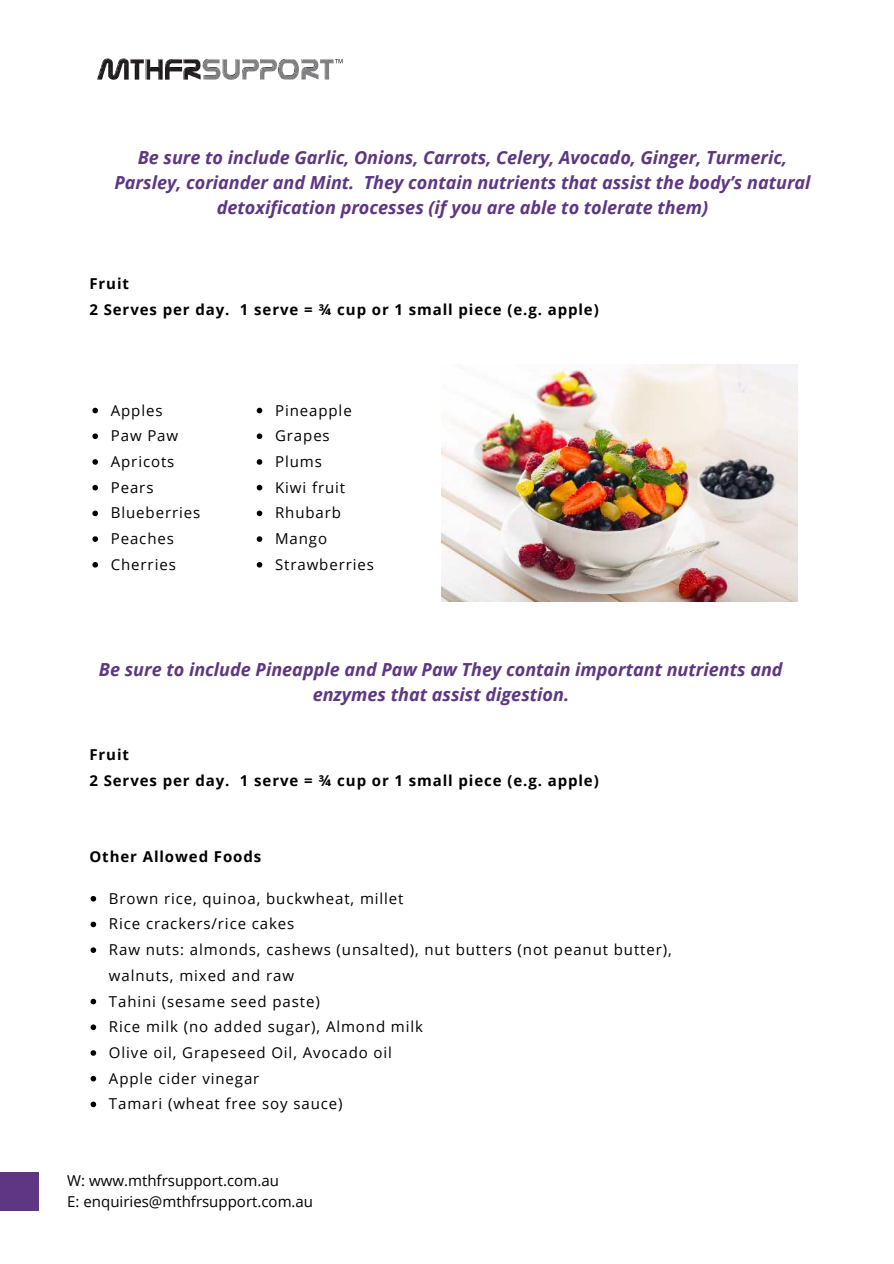
<style>
.page{position:relative;width:894px;height:1264px;background:#fff}
.page>*{position:absolute;margin:0;border:0;box-sizing:border-box;transform-origin:0 0}
.t1{font:italic 700 18px/24.8px "Open Sans";color:#5d3782;text-align:center}
.t2{font:15px/25.7px "Open Sans";letter-spacing:.06em;color:#000}
.t3{font:700 15px/25.7px "Open Sans";letter-spacing:.06em;color:#000}
.t4{font:15px/20.2px "Open Sans";color:#000}
</style>
<div class="page">
<div style="left:0;top:1172px;width:38px;height:38px;background:#5d3782"></div>
<svg style="left:90px;top:895px;width:6px;height:6px"></svg>
<svg style="left:90px;top:921px;width:6px;height:6px"></svg>
<svg style="left:90px;top:947px;width:6px;height:5px"></svg>
<svg style="left:90px;top:998px;width:6px;height:6px"></svg>
<svg style="left:90px;top:1024px;width:6px;height:6px"></svg>
<svg style="left:90px;top:1050px;width:6px;height:5px"></svg>
<svg style="left:90px;top:1075px;width:6px;height:6px"></svg>
<svg style="left:90px;top:1101px;width:6px;height:6px"></svg>
<svg style="left:257px;top:408px;width:5px;height:5px"></svg>
<svg style="left:257px;top:433px;width:5px;height:6px"></svg>
<svg style="left:257px;top:459px;width:5px;height:6px"></svg>
<svg style="left:257px;top:485px;width:5px;height:5px"></svg>
<svg style="left:257px;top:510px;width:5px;height:6px"></svg>
<svg style="left:257px;top:536px;width:5px;height:6px"></svg>
<svg style="left:257px;top:562px;width:5px;height:5px"></svg>
<svg style="left:92px;top:408px;width:6px;height:5px"></svg>
<svg style="left:92px;top:433px;width:6px;height:6px"></svg>
<svg style="left:92px;top:459px;width:6px;height:6px"></svg>
<svg style="left:92px;top:485px;width:6px;height:5px"></svg>
<svg style="left:92px;top:510px;width:6px;height:6px"></svg>
<svg style="left:92px;top:536px;width:6px;height:6px"></svg>
<svg style="left:92px;top:562px;width:6px;height:5px"></svg>
<img style="left:441px;top:365px;width:355px;height:236px">
<img style="left:97px;top:58px;width:246px;height:22px">
<p class="t1" style="left:114px;top:145px;width:697px">Be sure to include Garlic, Onions, Carrots, Celery, Avocado, Ginger, Turmeric,<br>Parsley, coriander and Mint. They contain nutrients that assist the body’s natural detoxification processes (if you are able to tolerate them)</p>
<p class="t3" style="left:89px;top:270px;width:510px">Fruit<br>2 Serves per day. 1 serve = ¾ cup or 1 small piece (e.g. apple)</p>
<p class="t2" style="left:111px;top:397px;width:91px">Apples<br>Paw Paw<br>Apricots<br>Pears<br>Blueberries<br>Peaches<br>Cherries</p>
<p class="t2" style="left:275px;top:397px;width:100px">Pineapple<br>Grapes<br>Plums<br>Kiwi fruit<br>Rhubarb<br>Mango<br>Strawberries</p>
<p class="t1" style="left:99px;top:656px;width:685px">Be sure to include Pineapple and Paw Paw They contain important nutrients and enzymes that assist digestion.</p>
<p class="t3" style="left:89px;top:741px;width:510px">Fruit<br>2 Serves per day. 1 serve = ¾ cup or 1 small piece (e.g. apple)</p>
<p class="t3" style="left:89px;top:843px;width:173px">Other Allowed Foods</p>
<p class="t2" style="left:109px;top:885px;width:564px">Brown rice, quinoa, buckwheat, millet<br>Rice crackers/rice cakes<br>Raw nuts: almonds, cashews (unsalted), nut butters (not peanut butter), walnuts, mixed and raw<br>Tahini (sesame seed paste)<br>Rice milk (no added sugar), Almond milk<br>Olive oil, Grapeseed Oil, Avocado oil<br>Apple cider vinegar<br>Tamari (wheat free soy sauce)</p>
<p class="t4" style="left:67px;top:1170px;width:247px">W: www.mthfrsupport.com.au<br>E: enquiries@mthfrsupport.com.au</p>
</div>
